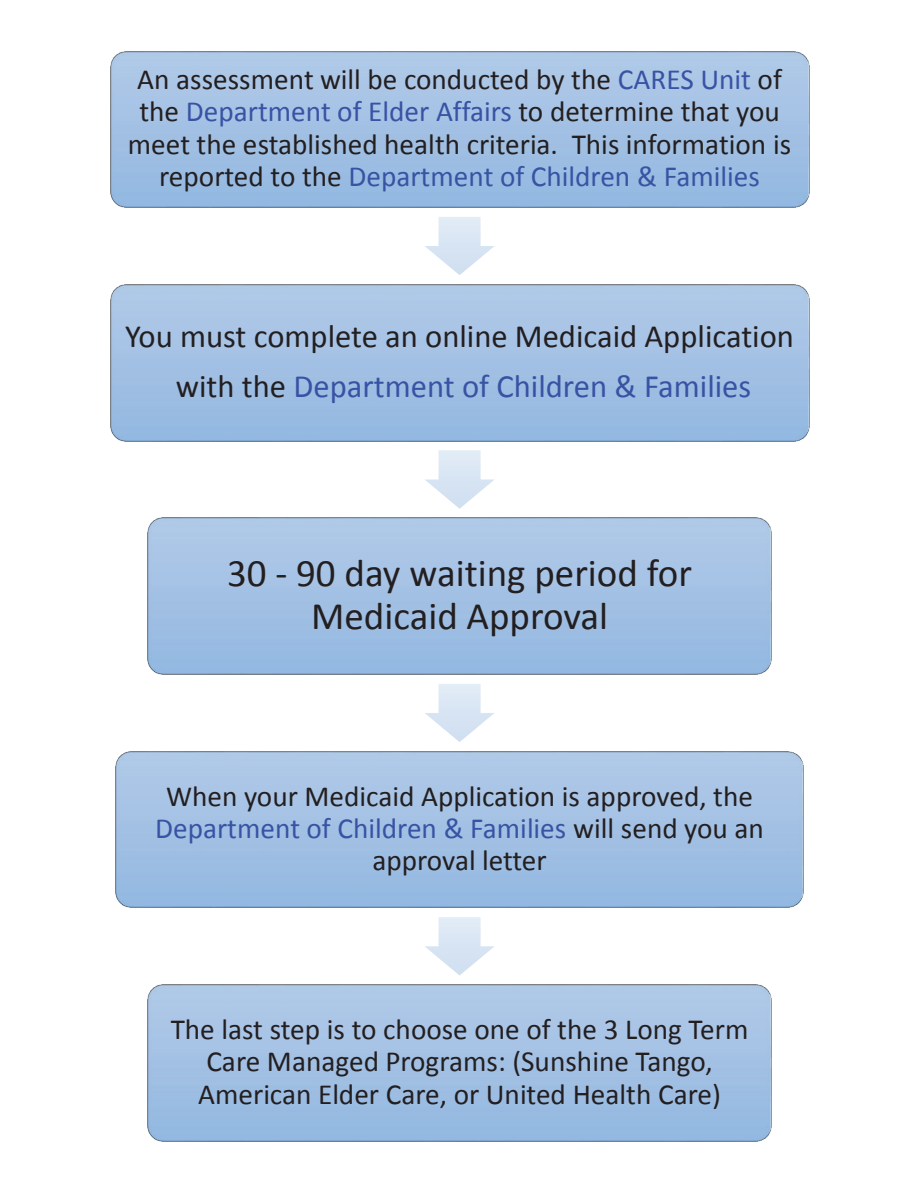
<style>
.page{position:relative;width:918px;height:1188px;background:#fff}
.page>*{position:absolute;margin:0;border:0;box-sizing:border-box;transform-origin:0 0}
.t1{font:39px/42.9px "Calibri";color:#231f20;text-align:center}
.t2{font:32.55px/49.8px "Calibri";color:#231f20;text-align:center}
.t3{font:29.25px/32.1px "Calibri";color:#231f20;text-align:center}
.s1{color:#3853a3}
</style>
<div class="page">
<img style="left:110px;top:51px;width:699px;height:157px">
<svg style="left:425px;top:217px;width:69px;height:58px"></svg>
<img style="left:110px;top:285px;width:699px;height:156px">
<svg style="left:425px;top:450px;width:69px;height:59px"></svg>
<img style="left:148px;top:518px;width:623px;height:156px">
<svg style="left:425px;top:684px;width:69px;height:58px"></svg>
<img style="left:116px;top:751px;width:687px;height:157px">
<svg style="left:425px;top:917px;width:69px;height:59px"></svg>
<img style="left:148px;top:985px;width:623px;height:156px">
<p class="t3" style="left:128px;top:64px;width:665px">An assessment will be conducted by the <span class="s1">CARES Unit</span> of the <span class="s1">Department of Elder Affairs</span> to determine that you meet the established health criteria. This information is reported to the <span class="s1">Department of Children &amp; Families</span></p>
<p class="t2" style="left:125px;top:312px;width:670px">You must complete an online Medicaid Application with the <span class="s1">Department of Children &amp; Families</span></p>
<h1 class="t1" style="left:227px;top:552px;width:466px">30 - 90 day waiting period for<br>Medicaid Approval</h1>
<p class="t3" style="left:155px;top:780px;width:610px">When your Medicaid Application is approved, the<br><span class="s1">Department of Children &amp; Families</span> will send you an approval letter</p>
<p class="t3" style="left:171px;top:1014px;width:579px">The last step is to choose one of the 3 Long Term<br>Care Managed Programs: (Sunshine Tango,<br>American Elder Care, or United Health Care)</p>
</div>
